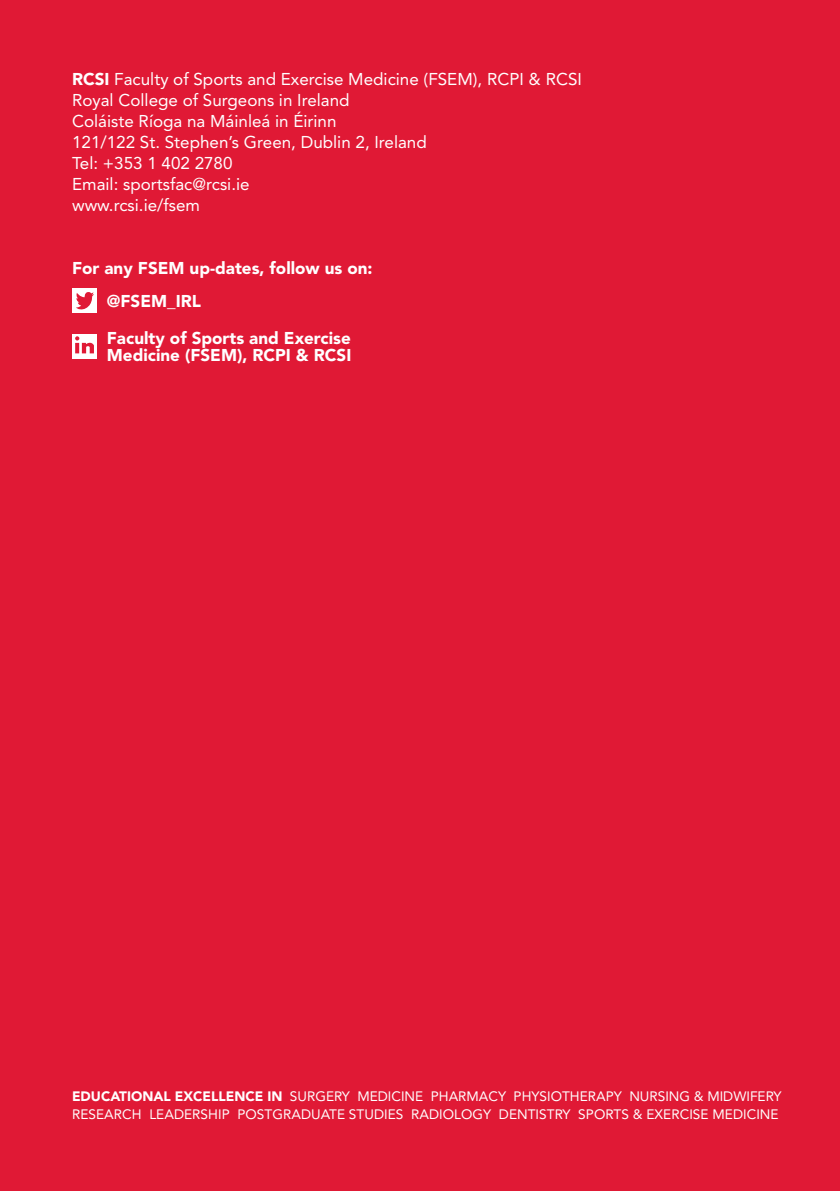
<style>
.page{position:relative;width:840px;height:1191px;background:#fff}
.page>*{position:absolute;margin:0;border:0;box-sizing:border-box;transform-origin:0 0}
.t1{font:17px "Avenir";color:#fff}
.t2{font:900 17px/17px "Avenir";color:#fff}
.t3{font:13.6px "Avenir";letter-spacing:.005em;color:#fff}
.s1{font-weight:900}
</style>
<div class="page">
<div style="left:0;top:0;width:839px;height:1191px;background:#e01935"></div>
<div style="left:72px;top:288px;width:25px;height:25px;background:#fff"></div>
<svg style="left:76px;top:292px;width:18px;height:18px"></svg>
<div style="left:72px;top:334px;width:25px;height:25px;background:#fff"></div>
<svg style="left:75px;top:336px;width:19px;height:17px"></svg>
<p class="t1" style="left:72px;top:69px;width:511px"><span class="s1">RCSI</span> Faculty of Sports and Exercise Medicine (FSEM), RCPI &amp; RCSI</p>
<p class="t1" style="left:72px;top:90px;width:279px">Royal College of Surgeons in Ireland</p>
<p class="t1" style="left:72px;top:111px;width:266px">Coláiste Ríoga na Máinleá in Éirinn</p>
<p class="t1" style="left:72px;top:132px;width:356px">121/122 St. Stephen’s Green, Dublin 2, Ireland</p>
<p class="t1" style="left:72px;top:153px;width:162px">Tel: +353 1 402 2780</p>
<p class="t1" style="left:72px;top:174px;width:179px">Email: sportsfac@rcsi.ie</p>
<p class="t1" style="left:72px;top:195px;width:129px">www.rcsi.ie/fsem</p>
<p class="t2" style="left:72px;top:259px;width:302px">For any FSEM up-dates, follow us on:</p>
<p class="t2" style="left:107px;top:292px;width:95px">@FSEM_IRL</p>
<p class="t2" style="left:107px;top:329px;width:246px">Faculty of Sports and Exercise<br>Medicine (FSEM), RCPI &amp; RCSI</p>
<p class="t3" style="left:72px;top:1088px;width:710px"><span class="s1">EDUCATIONAL EXCELLENCE IN</span> SURGERY MEDICINE PHARMACY PHYSIOTHERAPY NURSING &amp; MIDWIFERY</p>
<p class="t3" style="left:72px;top:1106px;width:707px">RESEARCH LEADERSHIP POSTGRADUATE STUDIES RADIOLOGY DENTISTRY SPORTS &amp; EXERCISE MEDICINE</p>
</div>
